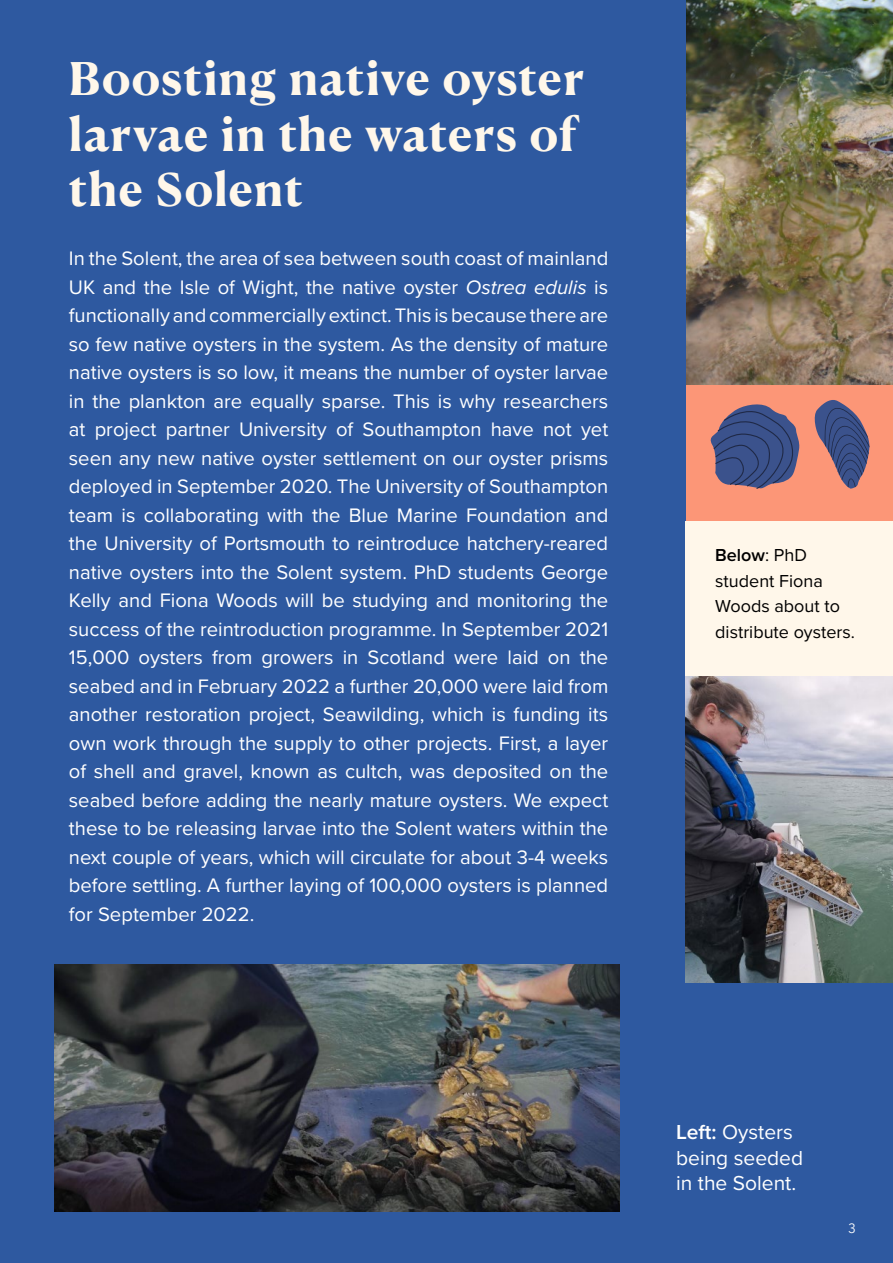
<style>
.page{position:relative;width:893px;height:1263px;background:#fff}
.page>*{position:absolute;margin:0;border:0;box-sizing:border-box;transform-origin:0 0}
.t1{font:700 45px/55.5px "Canela Text";letter-spacing:.025em;color:#fff7ea}
.t2{font:21px/25.5px "Proxima Nova";color:#fff}
.t3{font:20.25px/28.5px "Proxima Nova";color:#fff;text-align:justify}
.t4{font:18px/25.5px "Proxima Nova";color:#000}
.t5{font:13.5px "Avenir Next";color:#fff}
.s1{font-style:italic}
.s2{font-weight:600}
</style>
<div class="page">
<div style="left:676px;top:380px;width:217px;height:141px;background:#fc9677"></div>
<img style="left:686px;top:0;width:207px;height:384px">
<div style="left:0;top:0;width:686px;height:1263px;background:#2e59a0"></div>
<img style="left:54px;top:965px;width:566px;height:247px">
<div style="left:621px;top:918px;width:272px;height:345px;background:#2e59a0"></div>
<div style="left:686px;top:521px;width:207px;height:159px;background:#fff7ea"></div>
<svg style="left:814px;top:400px;width:55px;height:89px"></svg>
<img style="left:686px;top:676px;width:207px;height:306px">
<svg style="left:710px;top:404px;width:90px;height:85px"></svg>
<h1 class="t1" style="left:69px;top:45px;width:517px">Boosting native oyster larvae in the waters of the Solent</h1>
<p class="t3" style="left:69px;top:243px;width:541px">In the Solent, the area of sea between south coast of mainland UK and the Isle of Wight, the native oyster <span class="s1">Ostrea edulis</span> is functionally and commercially extinct. This is because there are so few native oysters in the system. As the density of mature native oysters is so low, it means the number of oyster larvae in the plankton are equally sparse. This is why researchers at project partner University of Southampton have not yet seen any new native oyster settlement on our oyster prisms deployed in September 2020. The University of Southampton team is collaborating with the Blue Marine Foundation and the University of Portsmouth to reintroduce hatchery-reared native oysters into the Solent system. PhD students George Kelly and Fiona Woods will be studying and monitoring the success of the reintroduction programme. In September 2021<br>15,000 oysters from growers in Scotland were laid on the seabed and in February 2022 a further 20,000 were laid from another restoration project, Seawilding, which is funding its own work through the supply to other projects. First, a layer of shell and gravel, known as cultch, was deposited on the seabed before adding the nearly mature oysters. We expect these to be releasing larvae into the Solent waters within the next couple of years, which will circulate for about 3-4 weeks before settling. A further laying of 100,000 oysters is planned for September 2022.</p>
<p class="t4" style="left:715px;top:542px;width:141px"><span class="s2">Below</span>: PhD student Fiona<br>Woods about to distribute oysters.</p>
<p class="t2" style="left:676px;top:1118px;width:129px"><span class="s2">Left:</span> Oysters being seeded in the Solent.</p>
<p class="t5" style="left:848px;top:1217px;width:9px">3</p>
</div>
